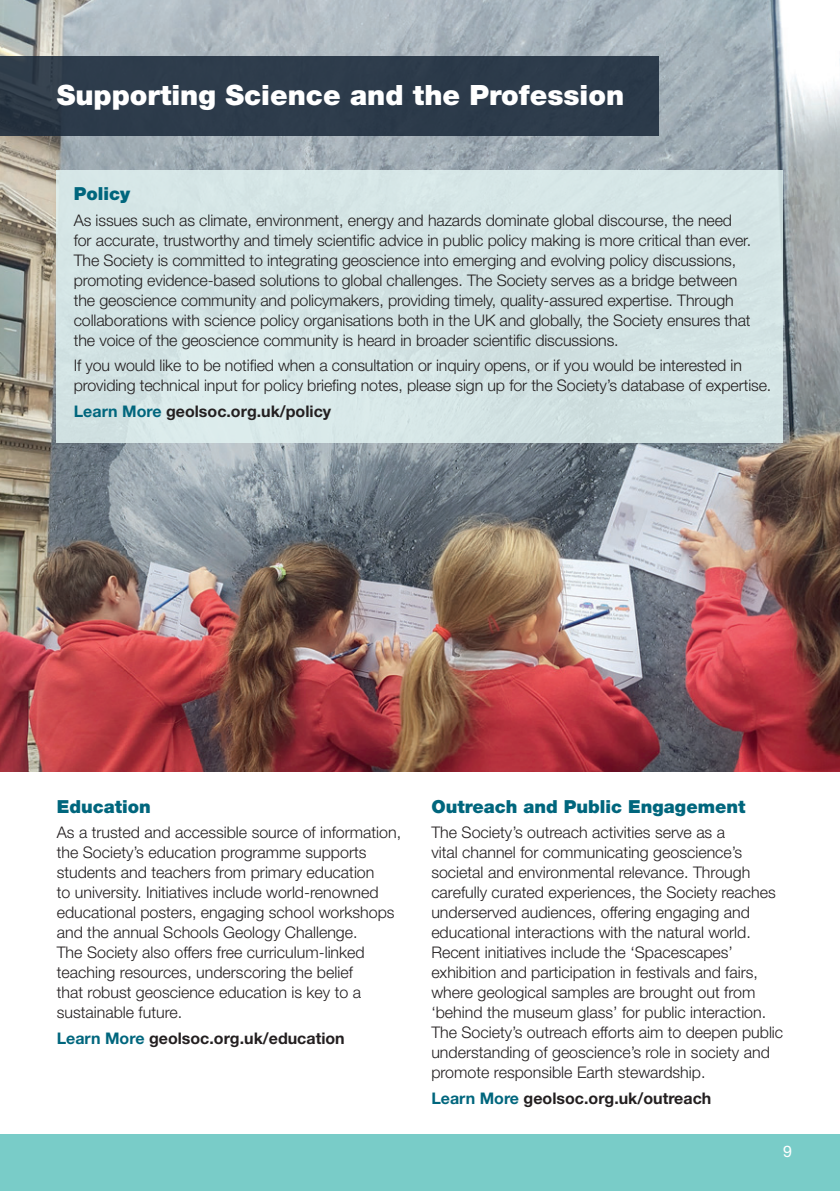
<style>
.page{position:relative;width:840px;height:1191px;background:#fff}
.page>*{position:absolute;margin:0;border:0;box-sizing:border-box;transform-origin:0 0}
.t1{font:900 28px "Helvetica Neue LT Std";color:#fff}
.t2{font:900 18px "Helvetica Neue LT Std";color:#00667d}
.t3{font:300 16px/20px "Helvetica Neue LT Std";color:#231f20}
.t4{font:700 16px "Helvetica Neue LT Std";color:#231f20}
.t5{font:16px "Helvetica Neue LT Std";color:#fff}
.s1{color:#00667d}
</style>
<div class="page">
<img style="left:0;top:0;width:839px;height:771px">
<div style="left:0;top:57px;width:658px;height:79px;background:#2d3b4b"></div>
<div style="left:57px;top:170px;width:725px;height:272px;background:#d4e4e5"></div>
<div style="left:0;top:1134px;width:839px;height:57px;background:#79ccc8"></div>
<img style="left:0;top:0;width:1px;height:476px">
<h1 class="t1" style="left:57px;top:78px;width:568px">Supporting Science and the Profession</h1>
<p class="t2" style="left:74px;top:183px;width:58px">Policy</p>
<p class="t3" style="left:74px;top:210px;width:678px">As issues such as climate, environment, energy and hazards dominate global discourse, the need for accurate, trustworthy and timely scientific advice in public policy making is more critical than ever.<br>The Society is committed to integrating geoscience into emerging and evolving policy discussions, promoting evidence-based solutions to global challenges. The Society serves as a bridge between the geoscience community and policymakers, providing timely, quality-assured expertise. Through collaborations with science policy organisations both in the UK and globally, the Society ensures that the voice of the geoscience community is heard in broader scientific discussions.</p>
<p class="t3" style="left:74px;top:355px;width:698px">If you would like to be notified when a consultation or inquiry opens, or if you would be interested in providing technical input for policy briefing notes, please sign up for the Society’s database of expertise.</p>
<p class="t4" style="left:74px;top:401px;width:259px"><span class="s1">Learn More</span> geolsoc.org.uk/policy</p>
<p class="t2" style="left:57px;top:795px;width:95px">Education</p>
<p class="t3" style="left:57px;top:822px;width:346px">As a trusted and accessible source of information, the Society’s education programme supports students and teachers from primary education<br>to university. Initiatives include world-renowned educational posters, engaging school workshops and the annual Schools Geology Challenge.<br>The Society also offers free curriculum-linked teaching resources, underscoring the belief<br>that robust geoscience education is key to a sustainable future.</p>
<p class="t4" style="left:57px;top:1028px;width:289px"><span class="s1">Learn More</span> geolsoc.org.uk/education</p>
<p class="t2" style="left:431px;top:795px;width:315px">Outreach and Public Engagement</p>
<p class="t3" style="left:431px;top:822px;width:353px">The Society’s outreach activities serve as a<br>vital channel for communicating geoscience’s societal and environmental relevance. Through carefully curated experiences, the Society reaches underserved audiences, offering engaging and educational interactions with the natural world.<br>Recent initiatives include the ‘Spacescapes’ exhibition and participation in festivals and fairs, where geological samples are brought out from ‘behind the museum glass’ for public interaction.<br>The Society’s outreach efforts aim to deepen public understanding of geoscience’s role in society and promote responsible Earth stewardship.</p>
<p class="t4" style="left:431px;top:1088px;width:281px"><span class="s1">Learn More</span> geolsoc.org.uk/outreach</p>
<p class="t5" style="left:782px;top:1141px;width:10px">9</p>
</div>
